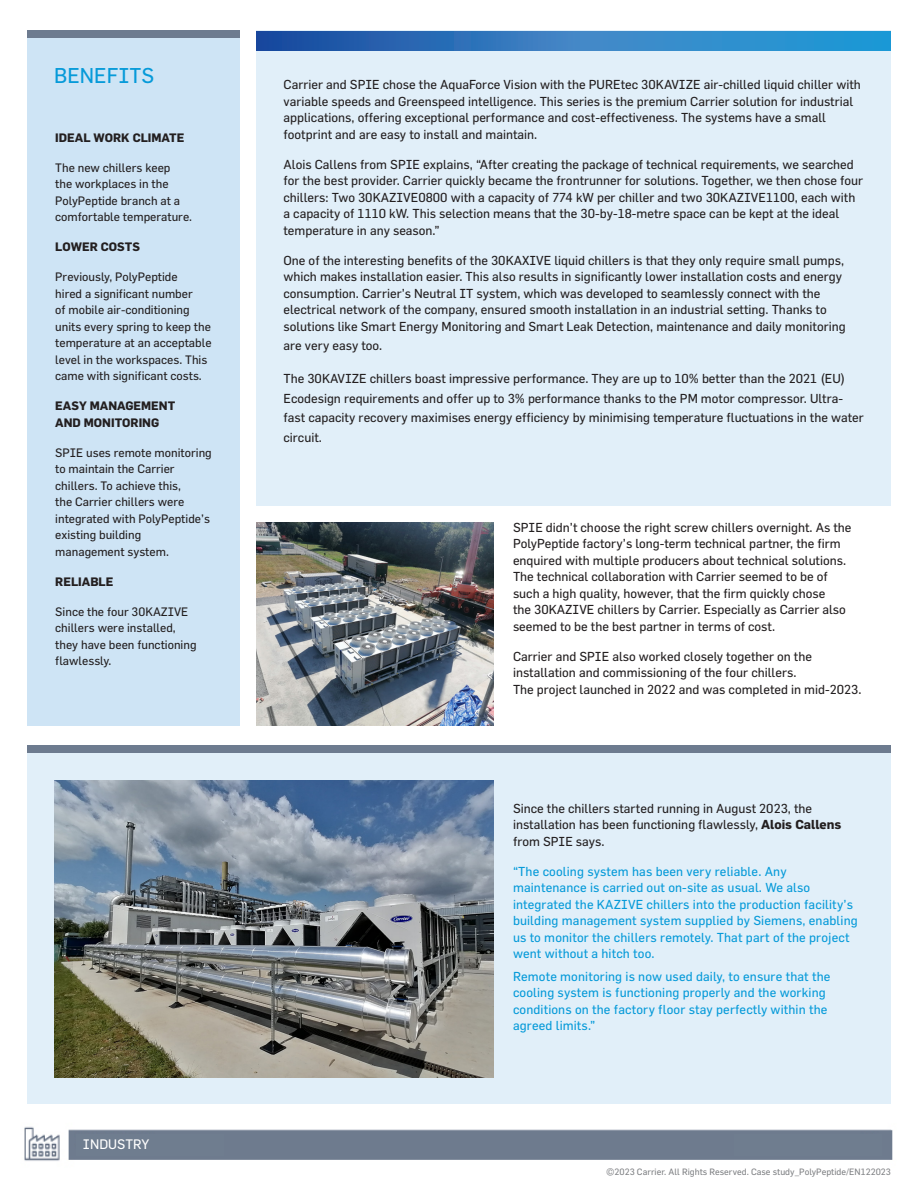
<style>
.page{position:relative;width:918px;height:1188px;background:#fff}
.page>*{position:absolute;margin:0;border:0;box-sizing:border-box;transform-origin:0 0}
.t1{font:21px "Flama";color:#069ad9}
.t2{font:13.5px "Flama";color:#fff}
.t3{font:12.75px/16.5px "Flama";color:#231f20}
.t4{font:12.75px/16.5px "Flama";letter-spacing:.01em;color:#069ad9}
.t5{font:12px/16.5px "Flama";color:#231f20}
.t6{font:700 12px/16.5px "Flama";color:#231f20}
.t7{font:9px "Flama";color:#808285}
.s1{font-weight:700}
</style>
<div class="page">
<div style="left:27px;top:31px;width:213px;height:695px;background:#cee4f5"></div>
<div style="left:27px;top:30px;width:213px;height:8px;background:#6d7b8f"></div>
<div style="left:256px;top:30px;width:635px;height:475px;background:#e1eff9"></div>
<div style="left:27px;top:745px;width:864px;height:398px;background:#e1eff9"></div>
<div style="left:27px;top:745px;width:864px;height:8px;background:#6d7b8f"></div>
<img style="left:256px;top:523px;width:238px;height:203px">
<img style="left:24px;top:1104px;width:869px;height:57px">
<img style="left:54px;top:780px;width:440px;height:298px">
<svg style="left:256px;top:31px;width:635px;height:20px;background:#2c7bc0"></svg>
<div style="left:76px;top:1134px;width:148px;height:21px;background:#6f7d8f"></div>
<div style="left:734px;top:1134px;width:147px;height:21px;background:#6f7d8f"></div>
<p class="t1" style="left:54px;top:62px;width:102px">BENEFITS</p>
<p class="t6" style="left:55px;top:129px;width:131px">IDEAL WORK CLIMATE</p>
<p class="t5" style="left:55px;top:159px;width:138px">The new chillers keep<br>the workplaces in the<br>PolyPeptide branch at a comfortable temperature.</p>
<p class="t6" style="left:55px;top:238px;width:86px">LOWER COSTS</p>
<p class="t5" style="left:55px;top:268px;width:158px">Previously, PolyPeptide<br>hired a significant number<br>of mobile air-conditioning units every spring to keep the temperature at an acceptable level in the workspaces. This came with significant costs.</p>
<p class="t6" style="left:55px;top:397px;width:122px">EASY MANAGEMENT<br>AND MONITORING</p>
<p class="t5" style="left:55px;top:444px;width:158px">SPIE uses remote monitoring to maintain the Carrier chillers. To achieve this,<br>the Carrier chillers were integrated with PolyPeptide’s existing building management system.</p>
<p class="t6" style="left:55px;top:573px;width:60px">RELIABLE</p>
<p class="t5" style="left:55px;top:603px;width:143px">Since the four 30KAZIVE chillers were installed, they have been functioning flawlessly.</p>
<p class="t2" style="left:83px;top:1136px;width:68px">INDUSTRY</p>
<p class="t3" style="left:284px;top:76px;width:579px">Carrier and SPIE chose the AquaForce Vision with the PUREtec 30KAVIZE air-chilled liquid chiller with variable speeds and Greenspeed intelligence. This series is the premium Carrier solution for industrial applications, offering exceptional performance and cost-effectiveness. The systems have a small footprint and are easy to install and maintain.</p>
<p class="t3" style="left:284px;top:156px;width:581px">Alois Callens from SPIE explains, “After creating the package of technical requirements, we searched for the best provider. Carrier quickly became the frontrunner for solutions. Together, we then chose four chillers: Two 30KAZIVE0800 with a capacity of 774 kW per chiller and two 30KAZIVE1100, each with a capacity of 1110 kW. This selection means that the 30-by-18-metre space can be kept at the ideal temperature in any season.”</p>
<p class="t3" style="left:284px;top:252px;width:564px">One of the interesting benefits of the 30KAXIVE liquid chillers is that they only require small pumps, which makes installation easier. This also results in significantly lower installation costs and energy consumption. Carrier’s Neutral IT system, which was developed to seamlessly connect with the electrical network of the company, ensured smooth installation in an industrial setting. Thanks to solutions like Smart Energy Monitoring and Smart Leak Detection, maintenance and daily monitoring</p>
<p class="t3" style="left:284px;top:337px;width:100px">are very easy too.</p>
<p class="t3" style="left:284px;top:369px;width:582px;line-height:19.5px">The 30KAVIZE chillers boast impressive performance. They are up to 10% better than the 2021 (EU)<br>Ecodesign requirements and offer up to 3% performance thanks to the PM motor compressor. Ultra&shy;fast capacity recovery maximises energy efficiency by minimising temperature fluctuations in the water circuit.</p>
<p class="t3" style="left:513px;top:519px;width:340px">SPIE didn’t choose the right screw chillers overnight. As the PolyPeptide factory’s long-term technical partner, the firm enquired with multiple producers about technical solutions.<br>The technical collaboration with Carrier seemed to be of such a high quality, however, that the firm quickly chose<br>the 30KAZIVE chillers by Carrier. Especially as Carrier also seemed to be the best partner in terms of cost.</p>
<p class="t3" style="left:513px;top:648px;width:350px">Carrier and SPIE also worked closely together on the installation and commissioning of the four chillers.<br>The project launched in 2022 and was completed in mid-2023.</p>
<p class="t3" style="left:513px;top:800px;width:330px">Since the chillers started running in August 2023, the installation has been functioning flawlessly, <span class="s1">Alois Callens </span>from SPIE says.</p>
<p class="t4" style="left:513px;top:863px;width:346px">“The cooling system has been very reliable. Any maintenance is carried out on-site as usual. We also integrated the KAZIVE chillers into the production facility’s building management system supplied by Siemens, enabling us to monitor the chillers remotely. That part of the project went without a hitch too.</p>
<p class="t4" style="left:513px;top:968px;width:319px">Remote monitoring is now used daily, to ensure that the cooling system is functioning properly and the working conditions on the factory floor stay perfectly within the agreed limits.”</p>
<p class="t7" style="left:606px;top:1166px;width:286px">©2023 Carrier. All Rights Reserved. Case study_PolyPeptide/EN122023</p>
</div>
